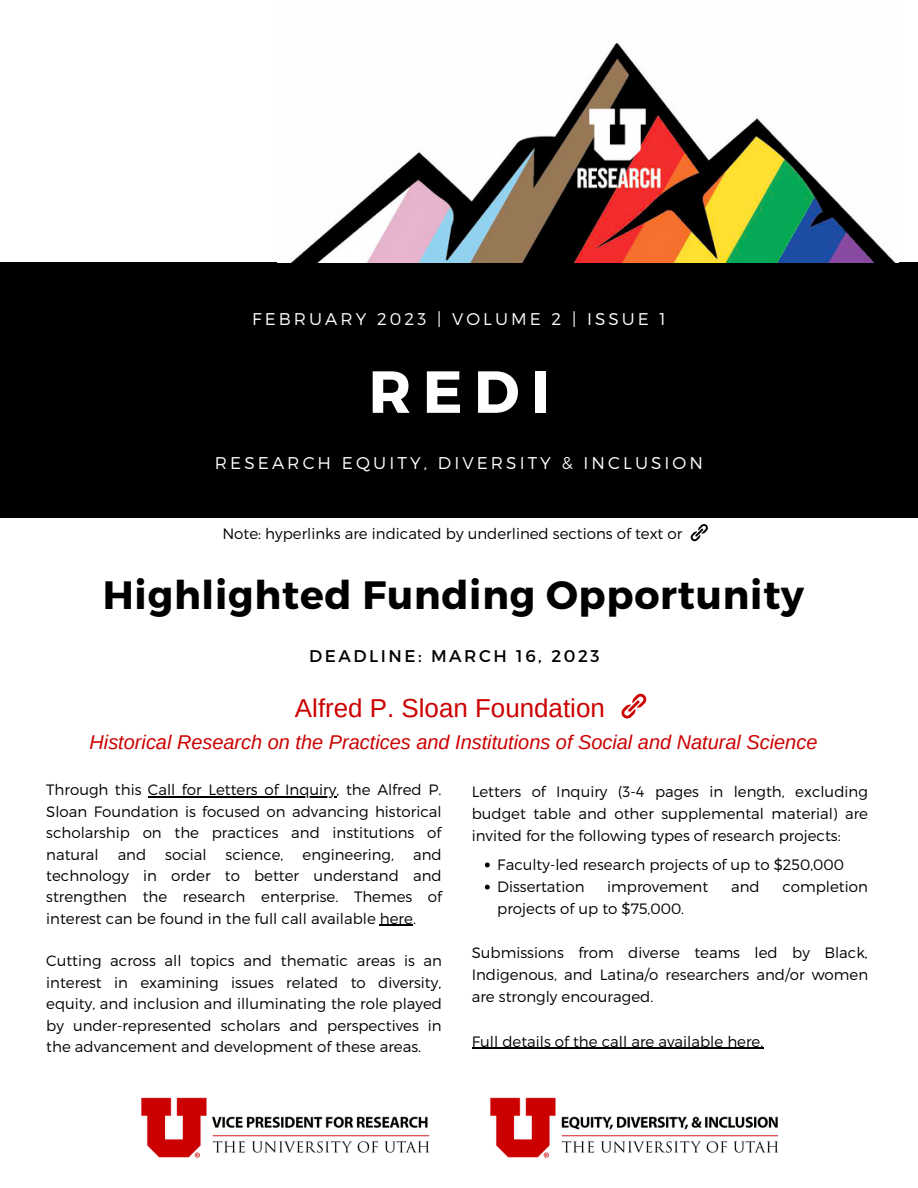
<style>
.page{position:relative;width:918px;height:1188px;background:#fff}
.page>*{position:absolute;margin:0;border:0;box-sizing:border-box;transform-origin:0 0}
.t1{font:700 59.25px "Montserrat";color:#fff}
.t2{font:700 39.45px "Montserrat";letter-spacing:.02em;color:#000}
.t3{font:25.95px "Arimo";color:#c00}
.t4{font:italic 19.95px "Arimo";color:#c00}
.t5{font:300 16.95px "Montserrat";letter-spacing:.18em;color:#fff}
.t6{font:16.95px "Montserrat";letter-spacing:.15em;color:#000}
.t7{font:300 15px/21.3px "Montserrat";color:#000;text-align:justify}
</style>
<div class="page">
<div style="left:0;top:262px;width:918px;height:256px;background:#000"></div>
<img style="left:291px;top:43px;width:604px;height:219px">
<svg style="left:690px;top:524px;width:18px;height:18px"></svg>
<img style="left:141px;top:1097px;width:289px;height:61px">
<img style="left:490px;top:1097px;width:289px;height:61px">
<hr style="left:148px;top:797px;width:188px;height:1px;background:#000">
<hr style="left:380px;top:925px;width:33px;height:1px;background:#000">
<svg style="left:485px;top:863px;width:5px;height:4px"></svg>
<svg style="left:485px;top:885px;width:5px;height:5px"></svg>
<hr style="left:472px;top:1047px;width:291px;height:2px;background:#000">
<svg style="left:621px;top:693px;width:26px;height:26px"></svg>
<p class="t5" style="left:252px;top:308px;width:415px">FEBRUARY 2023 | VOLUME 2 | ISSUE 1</p>
<h1 class="t1" style="left:369px;top:353px;width:182px">REDI</h1>
<p class="t5" style="left:215px;top:451px;width:490px">RESEARCH EQUITY, DIVERSITY &amp; INCLUSION</p>
<p class="t7" style="left:222px;top:522px;width:462px">Note: hyperlinks are indicated by underlined sections of text or</p>
<h2 class="t2" style="left:103px;top:570px;width:703px">Highlighted Funding Opportunity</h2>
<p class="t6" style="left:309px;top:645px;width:292px">DEADLINE: MARCH 16, 2023</p>
<h3 class="t3" style="left:295px;top:694px;width:311px">Alfred P. Sloan Foundation</h3>
<h3 class="t4" style="left:90px;top:731px;width:729px">Historical Research on the Practices and Institutions of Social and Natural Science</h3>
<p class="t7" style="left:46px;top:779px;width:397px">Through this Call for Letters of Inquiry, the Alfred P.<br>Sloan Foundation is focused on advancing historical scholarship on the practices and institutions of natural</p>
<p class="t7" style="left:46px;top:843px;width:397px;text-indent:367px">and technology in order to better understand and strengthen the research enterprise. Themes of interest can be found in the full call available here.</p>
<p class="t7" style="left:46px;top:950px;width:397px">Cutting across all topics and thematic areas is an interest in examining issues related to diversity, equity, and inclusion and illuminating the role played by under-represented scholars and perspectives in the advancement and development of these areas.</p>
<p class="t7" style="left:118px;top:843px;width:30px">and</p>
<p class="t7" style="left:165px;top:843px;width:43px">social</p>
<p class="t7" style="left:226px;top:843px;width:60px">science,</p>
<p class="t7" style="left:303px;top:843px;width:93px">engineering,</p>
<p class="t7" style="left:472px;top:779px;width:398px;line-height:22.2px">Letters of Inquiry (3-4 pages in length, excluding budget table and other supplemental material) are invited for the following types of research projects:</p>
<p class="t7" style="left:497px;top:852px;width:348px;line-height:22.2px">Faculty-led research projects of up to $250,000<br>Dissertation</p>
<p class="t7" style="left:607px;top:875px;width:103px">improvement</p>
<p class="t7" style="left:731px;top:875px;width:30px">and</p>
<p class="t7" style="left:782px;top:875px;width:87px">completion</p>
<p class="t7" style="left:497px;top:897px;width:188px">projects of up to $75,000.</p>
<p class="t7" style="left:472px;top:941px;width:398px;line-height:22.2px">Submissions from diverse teams led by Black, Indigenous, and Latina/o researchers and/or women are strongly encouraged.</p>
<p class="t7" style="left:472px;top:1030px;width:293px">Full details of the call are available here.</p>
</div>
